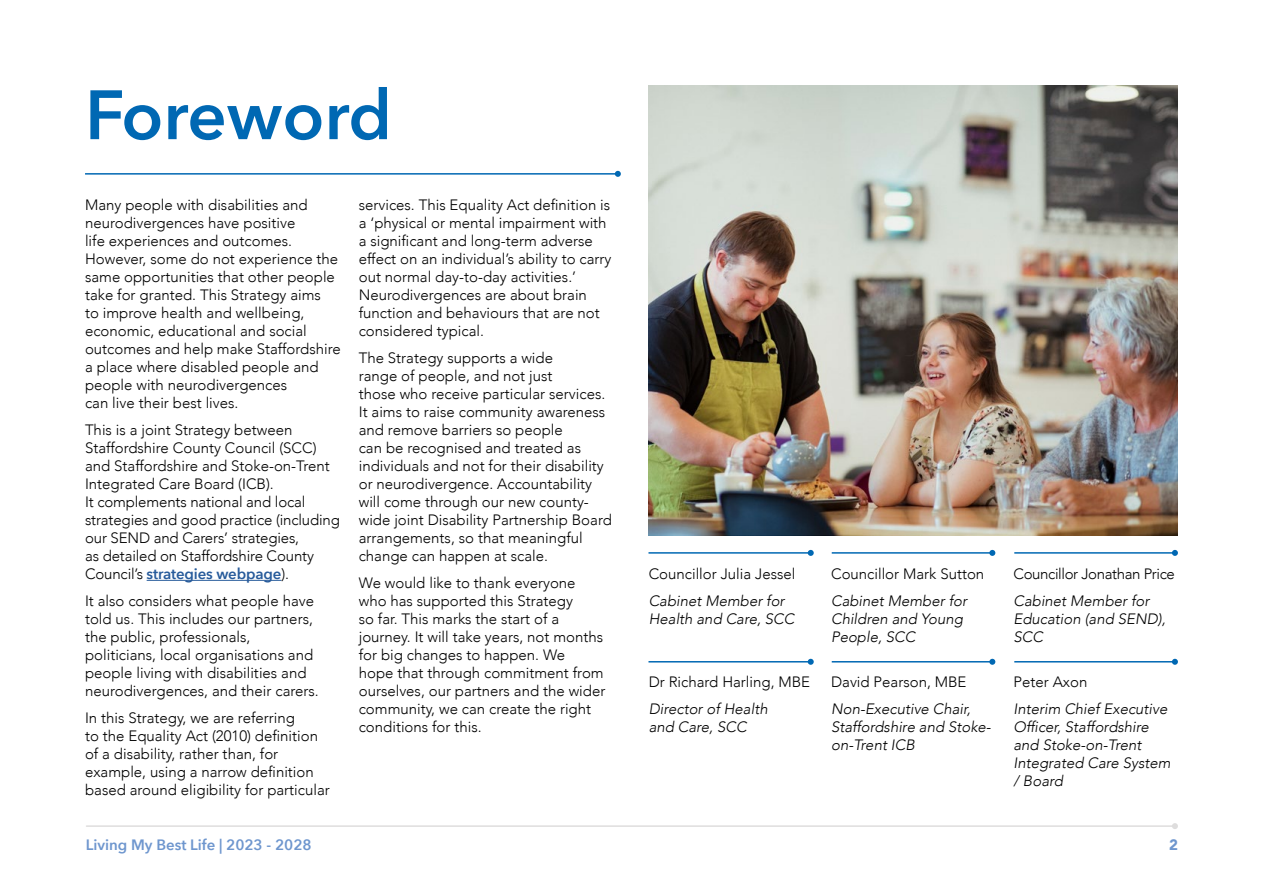
<style>
.page{position:relative;width:1263px;height:893px;background:#fff}
.page>*{position:absolute;margin:0;border:0;box-sizing:border-box;transform-origin:0 0}
.t1{font:600 69px "Avenir Next";color:#0068b3}
.t2{font:300 15px/18px "Avenir";color:#000}
.Italic{font:italic 300 15px/18px "Avenir";color:#000}
.t3{font:600 15px "Avenir Next";color:#6e96ce}
.t4{font:300 15px "Avenir";letter-spacing:-.025em;color:#000}
.t5{font:900 15px "Avenir";color:#6e96ce}
.s1{font-family:"Avenir Next";font-weight:600;color:#275b9b}
</style>
<div class="page">
<hr style="left:86px;top:825px;width:1089px;height:2px;background:#dedddd">
<svg style="left:1172px;top:823px;width:6px;height:6px"></svg>
<hr style="left:85px;top:173px;width:533px;height:2px;background:#0068b3">
<svg style="left:615px;top:171px;width:6px;height:6px"></svg>
<hr style="left:147px;top:580px;width:134px;height:1px;background:#275b9b">
<hr style="left:648px;top:661px;width:163px;height:1px;background:#0068b3">
<svg style="left:808px;top:659px;width:6px;height:6px"></svg>
<hr style="left:648px;top:552px;width:163px;height:2px;background:#0068b3">
<svg style="left:808px;top:550px;width:6px;height:6px"></svg>
<hr style="left:832px;top:661px;width:160px;height:1px;background:#0068b3">
<svg style="left:989px;top:659px;width:6px;height:6px"></svg>
<hr style="left:832px;top:552px;width:160px;height:2px;background:#0068b3">
<svg style="left:989px;top:550px;width:6px;height:6px"></svg>
<hr style="left:1014px;top:661px;width:161px;height:1px;background:#0068b3">
<svg style="left:1172px;top:659px;width:6px;height:6px"></svg>
<hr style="left:1014px;top:552px;width:161px;height:2px;background:#0068b3">
<svg style="left:1172px;top:550px;width:6px;height:6px"></svg>
<img style="left:648px;top:85px;width:530px;height:450px">
<p class="t1" style="left:85px;top:56px;width:308px">Foreword</p>
<p class="t2" style="left:85px;top:196px;width:257px">Many people with disabilities and neurodivergences have positive<br>life experiences and outcomes.<br>However, some do not experience the same opportunities that other people take for granted. This Strategy aims<br>to improve health and wellbeing, economic, educational and social outcomes and help make Staffordshire a place where disabled people and people with neurodivergences<br>can live their best lives.</p>
<p class="t2" style="left:85px;top:421px;width:256px">This is a joint Strategy between Staffordshire County Council (SCC) and Staffordshire and Stoke-on-Trent Integrated Care Board (ICB).<br>It complements national and local strategies and good practice (including our SEND and Carers’ strategies,<br>as detailed on Staffordshire County Council’s <span class="s1">strategies webpage</span>).</p>
<p class="t2" style="left:85px;top:592px;width:235px">It also considers what people have told us. This includes our partners, the public, professionals, politicians, local organisations and people living with disabilities and neurodivergences, and their carers.</p>
<p class="t2" style="left:85px;top:709px;width:246px">In this Strategy, we are referring<br>to the Equality Act (2010) definition of a disability, rather than, for example, using a narrow definition based around eligibility for particular</p>
<p class="t2" style="left:359px;top:196px;width:254px">services. This Equality Act definition is a ‘physical or mental impairment with a significant and long-term adverse effect on an individual’s ability to carry out normal day-to-day activities.’ Neurodivergences are about brain function and behaviours that are not considered typical.</p>
<p class="t2" style="left:359px;top:349px;width:255px">The Strategy supports a wide<br>range of people, and not just<br>those who receive particular services.<br>It aims to raise community awareness and remove barriers so people<br>can be recognised and treated as individuals and not for their disability or neurodivergence. Accountability will come through our new county&shy;wide joint Disability Partnership Board arrangements, so that meaningful change can happen at scale.</p>
<p class="t2" style="left:359px;top:574px;width:248px">We would like to thank everyone who has supported this Strategy<br>so far. This marks the start of a journey. It will take years, not months for big changes to happen. We<br>hope that through commitment from ourselves, our partners and the wider community, we can create the right conditions for this.</p>
<p class="t2" style="left:649px;top:565px;width:148px">Councillor Julia Jessel</p>
<p class="Italic" style="left:649px;top:592px;width:147px">Cabinet Member for<br>Health and Care, SCC</p>
<p class="t2" style="left:649px;top:673px;width:163px">Dr Richard Harling, MBE</p>
<p class="Italic" style="left:649px;top:700px;width:120px">Director of Health and Care, SCC</p>
<p class="t2" style="left:831px;top:565px;width:155px">Councillor Mark Sutton</p>
<p class="Italic" style="left:831px;top:592px;width:137px">Cabinet Member for<br>Children and Young<br>People, SCC</p>
<p class="t2" style="left:831px;top:673px;width:137px">David Pearson, MBE</p>
<p class="Italic" style="left:831px;top:700px;width:161px">Non-Executive Chair,<br>Staffordshire and Stoke&shy;on-Trent ICB</p>
<p class="t4" style="left:1013px;top:565px;width:163px">Councillor Jonathan Price</p>
<p class="Italic" style="left:1013px;top:592px;width:154px">Cabinet Member for<br>Education (and SEND),<br>SCC</p>
<p class="t2" style="left:1013px;top:673px;width:75px">Peter Axon</p>
<p class="Italic" style="left:1013px;top:700px;width:159px">Interim Chief Executive<br>Officer, Staffordshire and Stoke-on-Trent<br>Integrated Care System / Board</p>
<p class="t3" style="left:86px;top:831px;width:227px">Living My Best Life | 2023 - 2028</p>
<p class="t5" style="left:1169px;top:831px;width:10px">2</p>
</div>
